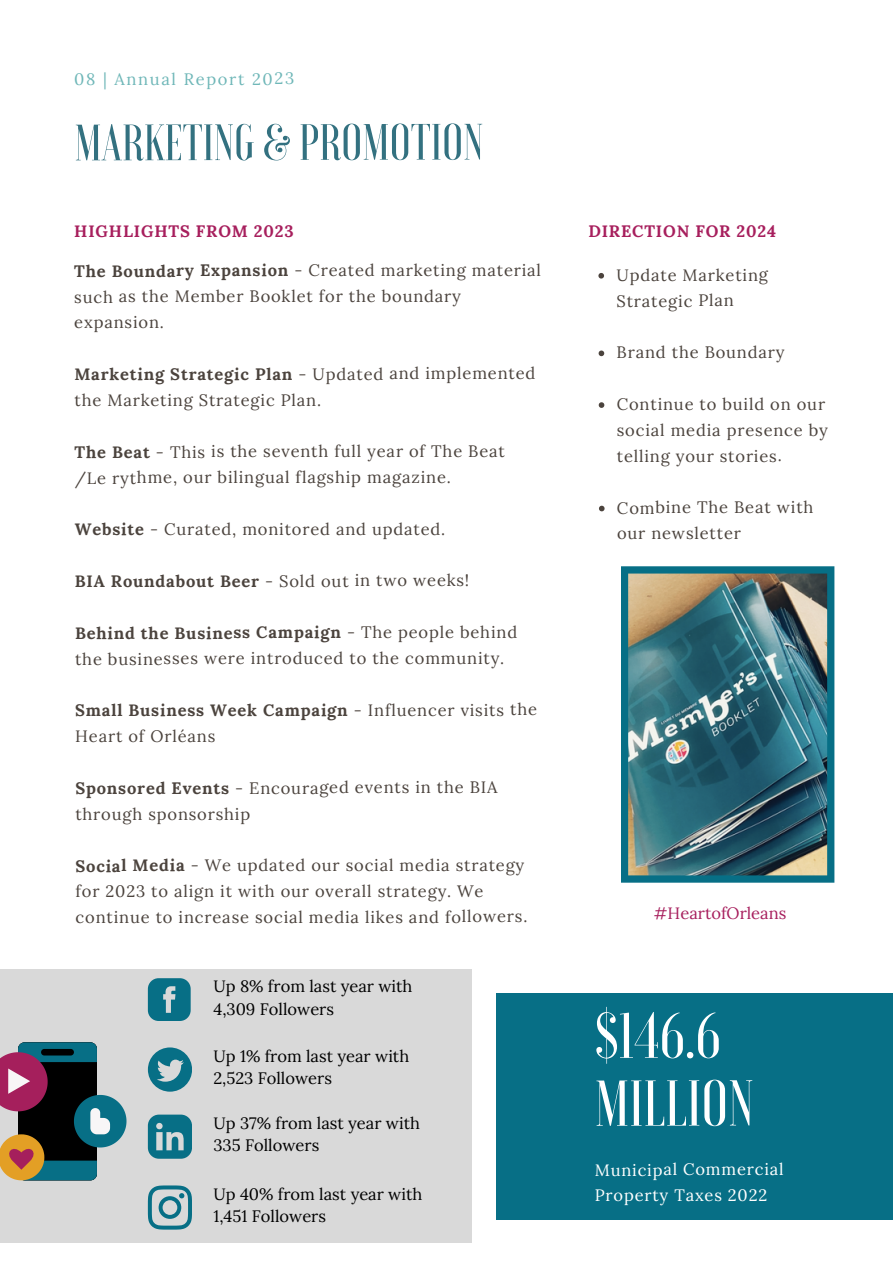
<style>
.page{position:relative;width:893px;height:1264px;background:#fff}
.page>*{position:absolute;margin:0;border:0;box-sizing:border-box;transform-origin:0 0}
.t1{font:500 64.65px/67.8px "Voga";color:#fff}
.t2{font:500 51px "Voga";color:#337180}
.t3{font:16.5px/26px "Lora";letter-spacing:.045em;color:#4b433d}
.t4{font:16.5px/22.5px "Lora";color:#000}
.t5{font:16.5px/25.8px "Lora";letter-spacing:.045em;color:#fff}
.t6{font:700 16.5px "Lora";letter-spacing:.045em;color:#a71f5d}
.t7{font:16.5px "Lora";letter-spacing:.095em;color:#6fb7b8}
.t8{font:16.5px "Lora";color:#a71f5d}
.s1{font-weight:700}
</style>
<div class="page">
<div style="left:496px;top:992px;width:396px;height:227px;background:#076f86"></div>
<div style="left:0;top:969px;width:472px;height:274px;background:#d9d9d9"></div>
<svg style="left:148px;top:978px;width:42px;height:42px;background:#277f92"></svg>
<svg style="left:148px;top:1047px;width:44px;height:44px"></svg>
<svg style="left:148px;top:1114px;width:44px;height:44px"></svg>
<svg style="left:148px;top:1185px;width:44px;height:44px"></svg>
<img style="left:621px;top:566px;width:213px;height:316px">
<svg style="left:0;top:1042px;width:126px;height:138px"></svg>
<svg style="left:598px;top:273px;width:6px;height:5px"></svg>
<svg style="left:598px;top:350px;width:6px;height:6px"></svg>
<svg style="left:598px;top:402px;width:6px;height:6px"></svg>
<svg style="left:599px;top:505px;width:5px;height:6px"></svg>
<p class="t7" style="left:74px;top:68px;width:221px">08 | Annual Report 2023</p>
<h2 class="t2" style="left:75px;top:117px;width:410px">MARKETING &amp; PROMOTION</h2>
<h3 class="t6" style="left:74px;top:221px;width:221px">HIGHLIGHTS FROM 2023</h3>
<p class="t3" style="left:74px;top:257px;width:468px"><span class="s1">The Boundary Expansion</span> - Created marketing material such as the Member Booklet for the boundary expansion.</p>
<p class="t3" style="left:74px;top:361px;width:462px"><span class="s1">Marketing Strategic Plan</span> - Updated and implemented the Marketing Strategic Plan.</p>
<p class="t3" style="left:75px;top:438px;width:432px"><span class="s1">The Beat</span> - This is the seventh full year of The Beat /Le rythme, our bilingual flagship magazine.</p>
<p class="t3" style="left:75px;top:516px;width:372px"><span class="s1">Website</span> - Curated, monitored and updated.</p>
<p class="t3" style="left:75px;top:567px;width:396px"><span class="s1">BIA Roundabout Beer</span> - Sold out in two weeks!</p>
<p class="t3" style="left:75px;top:619px;width:443px"><span class="s1">Behind the Business Campaign</span> - The people behind the businesses were introduced to the community.</p>
<p class="t3" style="left:75px;top:697px;width:463px"><span class="s1">Small Business Week Campaign</span> - Influencer visits the<br>Heart of Orléans</p>
<p class="t3" style="left:75px;top:774px;width:424px"><span class="s1">Sponsored Events</span> - Encouraged events in the BIA through sponsorship</p>
<p class="t3" style="left:75px;top:852px;width:453px"><span class="s1">Social Media</span> - We updated our social media strategy for 2023 to align it with our overall strategy. We continue to increase social media likes and followers.</p>
<p class="t4" style="left:213px;top:975px;width:200px">Up 8% from last year with<br>4,309 Followers</p>
<p class="t4" style="left:213px;top:1044px;width:197px">Up 1% from last year with<br>2,523 Followers</p>
<p class="t4" style="left:213px;top:1111px;width:208px">Up 37% from last year with<br>335 Followers</p>
<p class="t4" style="left:213px;top:1182px;width:210px">Up 40% from last year with<br>1,451 Followers</p>
<h3 class="t6" style="left:588px;top:220px;width:189px">DIRECTION FOR 2024</h3>
<p class="t3" style="left:616px;top:261px;width:153px">Update Marketing<br>Strategic Plan</p>
<p class="t3" style="left:616px;top:339px;width:169px">Brand the Boundary</p>
<p class="t3" style="left:616px;top:391px;width:213px">Continue to build on our social media presence by telling your stories.</p>
<p class="t3" style="left:617px;top:494px;width:198px">Combine The Beat with our newsletter</p>
<p class="t8" style="left:653px;top:902px;width:134px">#HeartofOrleans</p>
<p class="t1" style="left:594px;top:1001px;width:160px">$146.6<br>MILLION</p>
<p class="t5" style="left:594px;top:1156px;width:190px">Municipal Commercial<br>Property Taxes 2022</p>
</div>
